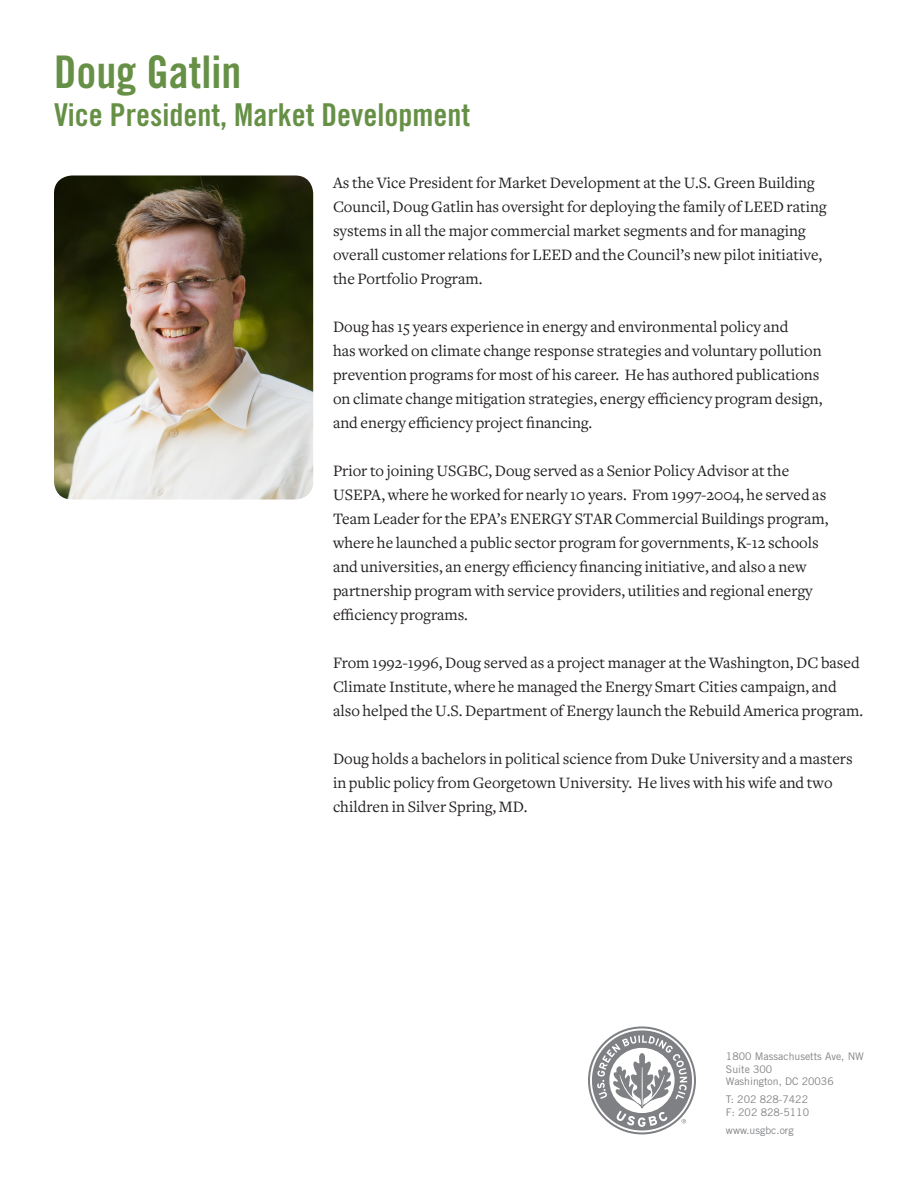
<style>
.page{position:relative;width:918px;height:1188px;background:#fff}
.page>*{position:absolute;margin:0;border:0;box-sizing:border-box;transform-origin:0 0}
.t1{font:45px "Trade Gothic Bold Cond Twenty";color:#669046}
.t2{font:31.5px "Trade Gothic Bold Cond Twenty";color:#669046}
.t3{font:16.5px/24px "Freight Text";color:#231f20}
.t4{font:10.5px "Trade Gothic";color:#808285}
</style>
<div class="page">
<svg style="left:588px;top:1026px;width:108px;height:108px"></svg>
<img style="left:54px;top:176px;width:259px;height:324px">
<p class="t1" style="left:54px;top:45px;width:189px">Doug Gatlin</p>
<p class="t2" style="left:54px;top:96px;width:418px">Vice President, Market Development</p>
<p class="t3" style="left:333px;top:171px;width:495px">As the Vice President for Market Development at the U.S. Green Building Council, Doug Gatlin has oversight for deploying the family of LEED rating systems in all the major commercial market segments and for managing overall customer relations for LEED and the Council’s new pilot initiative, the Portfolio Program.</p>
<p class="t3" style="left:333px;top:315px;width:491px">Doug has 15 years experience in energy and environmental policy and<br>has worked on climate change response strategies and voluntary pollution prevention programs for most of his career. He has authored publications on climate change mitigation strategies, energy efficiency program design, and energy efficiency project financing.</p>
<p class="t3" style="left:333px;top:459px;width:497px">Prior to joining USGBC, Doug served as a Senior Policy Advisor at the USEPA, where he worked for nearly 10 years. From 1997-2004, he served as Team Leader for the EPA’s ENERGY STAR Commercial Buildings program, where he launched a public sector program for governments, K-12 schools and universities, an energy efficiency financing initiative, and also a new partnership program with service providers, utilities and regional energy efficiency programs.</p>
<p class="t3" style="left:333px;top:651px;width:532px">From 1992-1996, Doug served as a project manager at the Washington, DC based<br>Climate Institute, where he managed the Energy Smart Cities campaign, and also helped the U.S. Department of Energy launch the Rebuild America program.</p>
<p class="t3" style="left:333px;top:747px;width:521px">Doug holds a bachelors in political science from Duke University and a masters in public policy from Georgetown University. He lives with his wife and two children in Silver Spring, MD.</p>
<p class="t4" style="left:726px;top:1050px;width:140px">1800 Massachusetts Ave, NW</p>
<p class="t4" style="left:726px;top:1063px;width:48px">Suite 300</p>
<p class="t4" style="left:726px;top:1075px;width:109px">Washington, DC 20036</p>
<p class="t4" style="left:726px;top:1093px;width:84px">T: 202 828-7422</p>
<p class="t4" style="left:726px;top:1106px;width:85px">F: 202 828-5110</p>
<p class="t4" style="left:726px;top:1124px;width:69px">www.usgbc.org</p>
</div>
